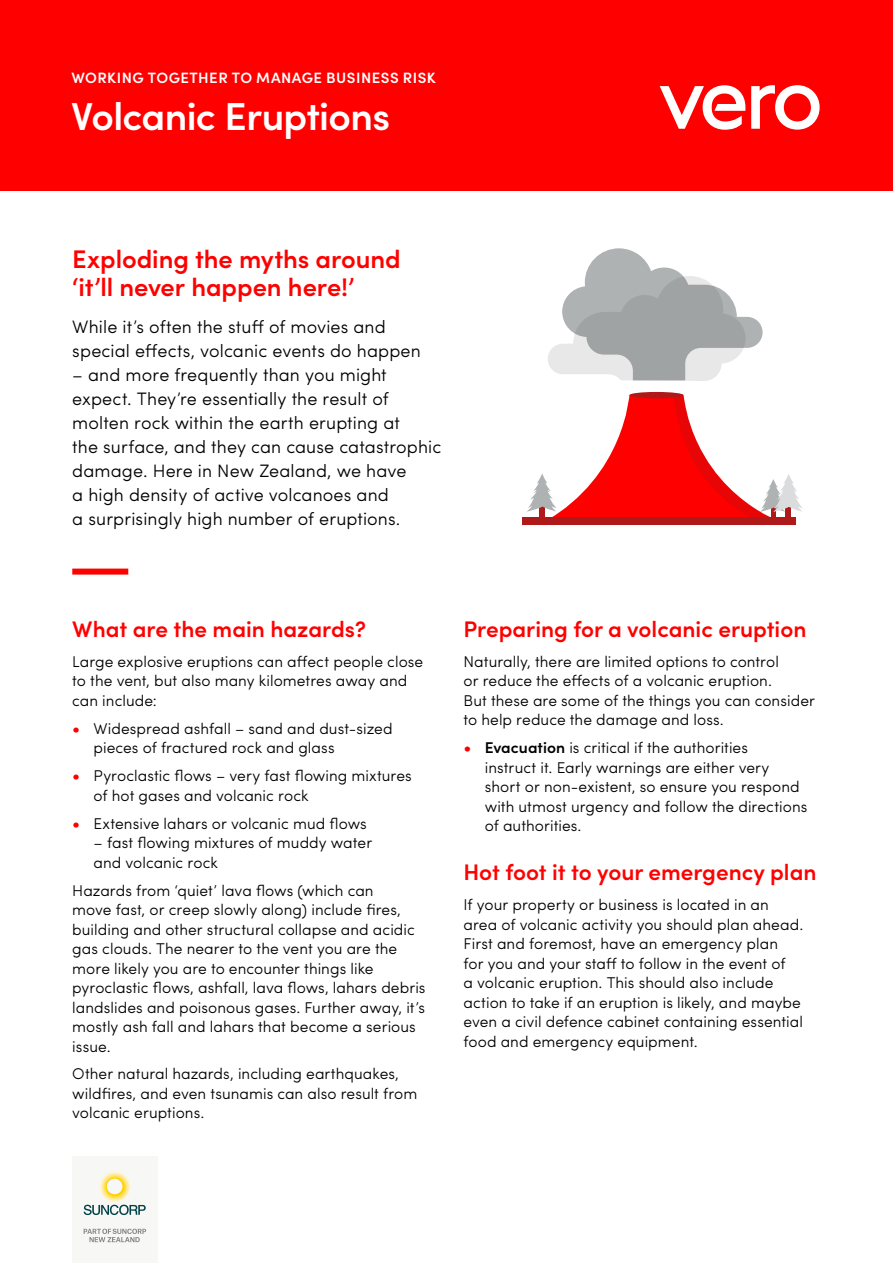
<style>
.page{position:relative;width:893px;height:1263px;background:#fff}
.page>*{position:absolute;margin:0;border:0;box-sizing:border-box;transform-origin:0 0}
.t1{font:600 39px "Sofia Pro";letter-spacing:-.015em;color:#fff}
.t2{font:600 25.5px/27.8px "Sofia Pro";letter-spacing:-.005em;color:#f00}
.t3{font:600 22.5px "Sofia Pro";color:#f00}
.t4{font:300 18px/24px "Sofia Pro";letter-spacing:.005em;color:#000}
.t5{font:300 15.6px/19.5px "Sofia Pro";letter-spacing:.005em;color:#000}
.t6{font:600 15px "Sofia Pro";letter-spacing:.03em;color:#fff}
.s1{font-weight:700;font-size:16.5px;color:#f00}
.s2{font-weight:600}
</style>
<div class="page">
<div style="left:0;top:0;width:893px;height:190px;background:#f00"></div>
<div style="left:0;top:0;width:893px;height:191px;border:1px solid #f00"></div>
<svg style="left:660px;top:85px;width:85px;height:45px"></svg>
<svg style="left:751px;top:85px;width:69px;height:45px"></svg>
<div style="left:72px;top:569px;width:56px;height:6px;background:#f00"></div>
<div style="left:629px;top:392px;width:54px;height:6px;background:#af191a;border-radius:50%"></div>
<div style="left:522px;top:517px;width:274px;height:8px;background:#af191a"></div>
<svg style="left:527px;top:395px;width:275px;height:122px"></svg>
<svg style="left:548px;top:248px;width:215px;height:133px"></svg>
<div style="left:72px;top:1157px;width:85px;height:106px;background:#f7f7f5"></div>
<svg style="left:84px;top:1229px;width:62px;height:13px"></svg>
<svg style="left:84px;top:1204px;width:62px;height:11px"></svg>
<p class="t6" style="left:71px;top:67px;width:366px">WORKING TOGETHER TO MANAGE BUSINESS RISK</p>
<h1 class="t1" style="left:71px;top:87px;width:320px">Volcanic Eruptions</h1>
<h2 class="t2" style="left:72px;top:244px;width:330px">Exploding the myths around ‘it’ll never happen here!’</h2>
<p class="t4" style="left:72px;top:314px;width:350px">While it’s often the stuff of movies and special effects, volcanic events do happen</p>
<p class="t4" style="left:72px;top:361px;width:371px">– and more frequently than you might expect. They’re essentially the result of molten rock within the earth erupting at<br>the surface, and they can cause catastrophic damage. Here in New Zealand, we have<br>a high density of active volcanoes and<br>a surprisingly high number of eruptions.</p>
<h3 class="t3" style="left:72px;top:612px;width:295px">What are the main hazards?</h3>
<p class="t5" style="left:72px;top:651px;width:352px">Large explosive eruptions can affect people close to the vent, but also many kilometres away and can include:</p>
<p class="t5" style="left:94px;top:717px;width:301px;text-indent:-21px"><span class="s1">•</span> Widespread ashfall – sand and dust-sized pieces of fractured rock and glass</p>
<p class="t5" style="left:94px;top:765px;width:320px;text-indent:-21px"><span class="s1">•</span> Pyroclastic flows – very fast flowing mixtures of hot gases and volcanic rock</p>
<p class="t5" style="left:72px;top:812px;width:296px"><span class="s1">•</span> Extensive lahars or volcanic mud flows</p>
<p class="t5" style="left:94px;top:832px;width:280px">– fast flowing mixtures of muddy water and volcanic rock</p>
<p class="t5" style="left:72px;top:879px;width:355px">Hazards from ‘quiet’ lava flows (which can<br>move fast, or creep slowly along) include fires, building and other structural collapse and acidic gas clouds. The nearer to the vent you are the more likely you are to encounter things like pyroclastic flows, ashfall, lava flows, lahars debris landslides and poisonous gases. Further away, it’s mostly ash fall and lahars that become a serious issue.</p>
<p class="t5" style="left:72px;top:1063px;width:347px">Other natural hazards, including earthquakes, wildfires, and even tsunamis can also result from volcanic eruptions.</p>
<h3 class="t3" style="left:463px;top:612px;width:344px">Preparing for a volcanic eruption</h3>
<p class="t5" style="left:463px;top:651px;width:353px">Naturally, there are limited options to control<br>or reduce the effects of a volcanic eruption.<br>But these are some of the things you can consider to help reduce the damage and loss.</p>
<p class="t5" style="left:485px;top:737px;width:324px;text-indent:-21px"><span class="s1">•</span> <span class="s2">Evacuation</span> is critical if the authorities<br>instruct it. Early warnings are either very short or non-existent, so ensure you respond with utmost urgency and follow the directions of authorities.</p>
<h3 class="t3" style="left:463px;top:855px;width:355px">Hot foot it to your emergency plan</h3>
<p class="t5" style="left:463px;top:894px;width:341px">If your property or business is located in an area of volcanic activity you should plan ahead.<br>First and foremost, have an emergency plan<br>for you and your staff to follow in the event of<br>a volcanic eruption. This should also include action to take if an eruption is likely, and maybe even a civil defence cabinet containing essential food and emergency equipment.</p>
</div>
